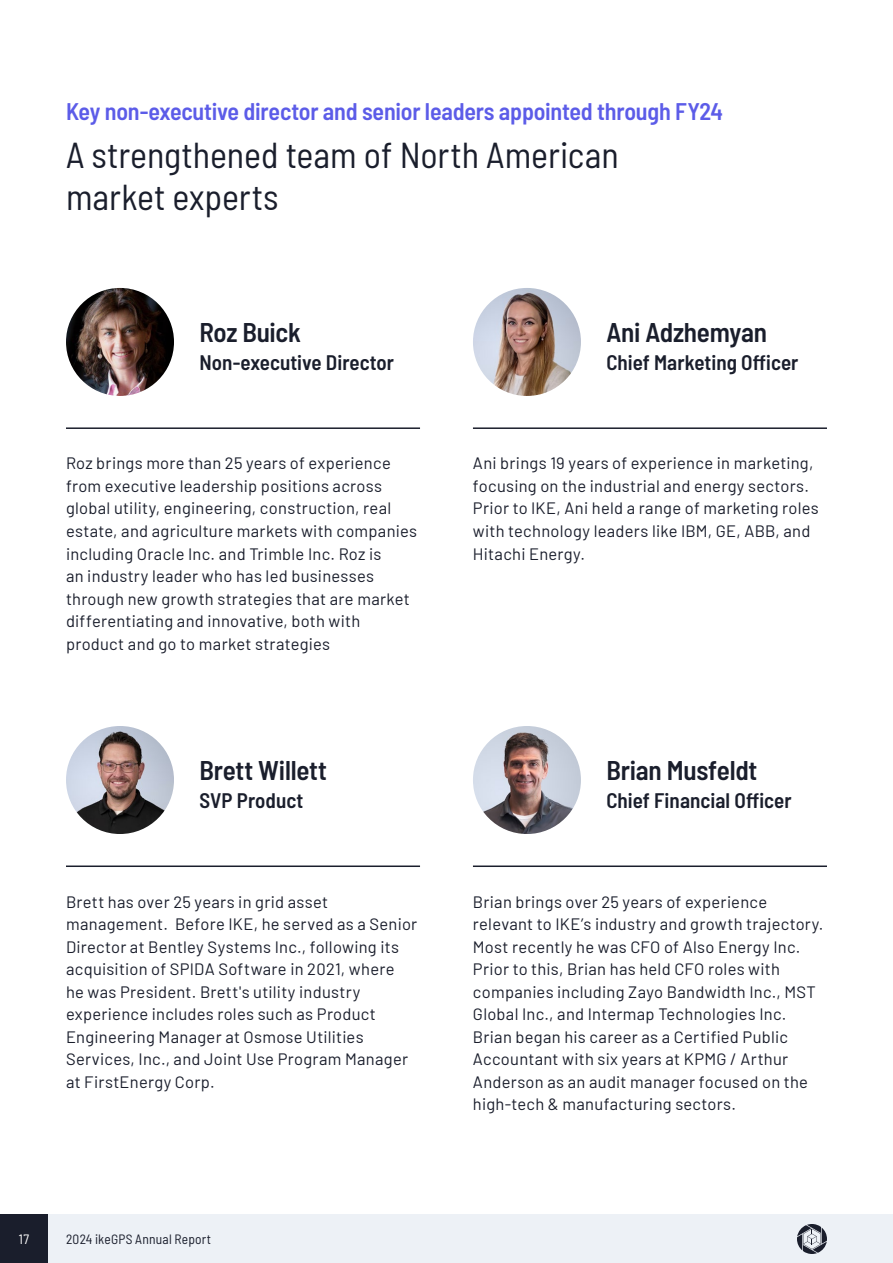
<style>
.page{position:relative;width:893px;height:1263px;background:#fff}
.page>*{position:absolute;margin:0;border:0;box-sizing:border-box;transform-origin:0 0}
.t1{font:semi-condensed 36px/42px "Barlow";letter-spacing:-.005em;color:#1a1e2c}
.t2{font:600 semi-condensed 27px "Barlow";letter-spacing:-.01em;color:#1a1e2c}
.t3{font:600 semi-condensed 24px "Barlow";letter-spacing:-.01em;color:#5c5ce8}
.t4{font:600 semi-condensed 21px "Barlow";color:#1a1e2c}
.t5{font:16.5px/22.5px "Barlow";letter-spacing:.015em;color:#1a1e2c}
.t6{font:semi-condensed 13.5px "Barlow";letter-spacing:.015em;color:#1a1e2c}
.t7{font:semi-condensed 13.5px "Barlow";color:#fff}
</style>
<div class="page">
<div style="left:0;top:1215px;width:48px;height:48px;background:#1a1e2c"></div>
<div style="left:48px;top:1215px;width:845px;height:48px;background:#edf1f6"></div>
<svg style="left:797px;top:1224px;width:30px;height:30px"></svg>
<img style="left:473px;top:288px;width:108px;height:108px;border-radius:54px">
<img style="left:66px;top:288px;width:108px;height:108px;border-radius:54px">
<hr style="left:66px;top:427px;width:354px;height:2px;background:#1a1e2c">
<img style="left:66px;top:726px;width:108px;height:108px;border-radius:54px">
<hr style="left:66px;top:865px;width:354px;height:2px;background:#1a1e2c">
<hr style="left:473px;top:427px;width:354px;height:2px;background:#1a1e2c">
<img style="left:473px;top:726px;width:108px;height:108px;border-radius:54px">
<hr style="left:473px;top:865px;width:354px;height:2px;background:#1a1e2c">
<h3 class="t3" style="left:66px;top:94px;width:658px">Key non-executive director and senior leaders appointed through FY24</h3>
<h1 class="t1" style="left:66px;top:131px;width:554px">A strengthened team of North American market experts</h1>
<h2 class="t2" style="left:200px;top:313px;width:103px">Roz Buick</h2>
<p class="t4" style="left:200px;top:347px;width:196px">Non-executive Director</p>
<p class="t5" style="left:66px;top:451px;width:353px">Roz brings more than 25 years of experience from executive leadership positions across global utility, engineering, construction, real estate, and agriculture markets with companies including Oracle Inc. and Trimble Inc. Roz is<br>an industry leader who has led businesses through new growth strategies that are market differentiating and innovative, both with product and go to market strategies</p>
<h2 class="t2" style="left:200px;top:751px;width:129px">Brett Willett</h2>
<p class="t4" style="left:200px;top:785px;width:105px">SVP Product</p>
<p class="t5" style="left:66px;top:889px;width:353px">Brett has over 25 years in grid asset management. Before IKE, he served as a Senior Director at Bentley Systems Inc., following its acquisition of SPIDA Software in 2021, where<br>he was President. Brett's utility industry experience includes roles such as Product Engineering Manager at Osmose Utilities Services, Inc., and Joint Use Program Manager at FirstEnergy Corp.</p>
<p class="t7" style="left:19px;top:1229px;width:12px">17</p>
<p class="t6" style="left:66px;top:1229px;width:147px">2024 ikeGPS Annual Report</p>
<h2 class="t2" style="left:606px;top:313px;width:162px">Ani Adzhemyan</h2>
<p class="t4" style="left:606px;top:347px;width:193px">Chief Marketing Officer</p>
<p class="t5" style="left:473px;top:451px;width:347px">Ani brings 19 years of experience in marketing, focusing on the industrial and energy sectors.<br>Prior to IKE, Ani held a range of marketing roles with technology leaders like IBM, GE, ABB, and Hitachi Energy.</p>
<h2 class="t2" style="left:606px;top:751px;width:152px">Brian Musfeldt</h2>
<p class="t4" style="left:606px;top:785px;width:187px">Chief Financial Officer</p>
<p class="t5" style="left:473px;top:889px;width:352px">Brian brings over 25 years of experience relevant to IKE’s industry and growth trajectory.<br>Most recently he was CFO of Also Energy Inc.<br>Prior to this, Brian has held CFO roles with companies including Zayo Bandwidth Inc., MST Global Inc., and Intermap Technologies Inc.<br>Brian began his career as a Certified Public Accountant with six years at KPMG / Arthur Anderson as an audit manager focused on the high-tech &amp; manufacturing sectors.</p>
</div>
